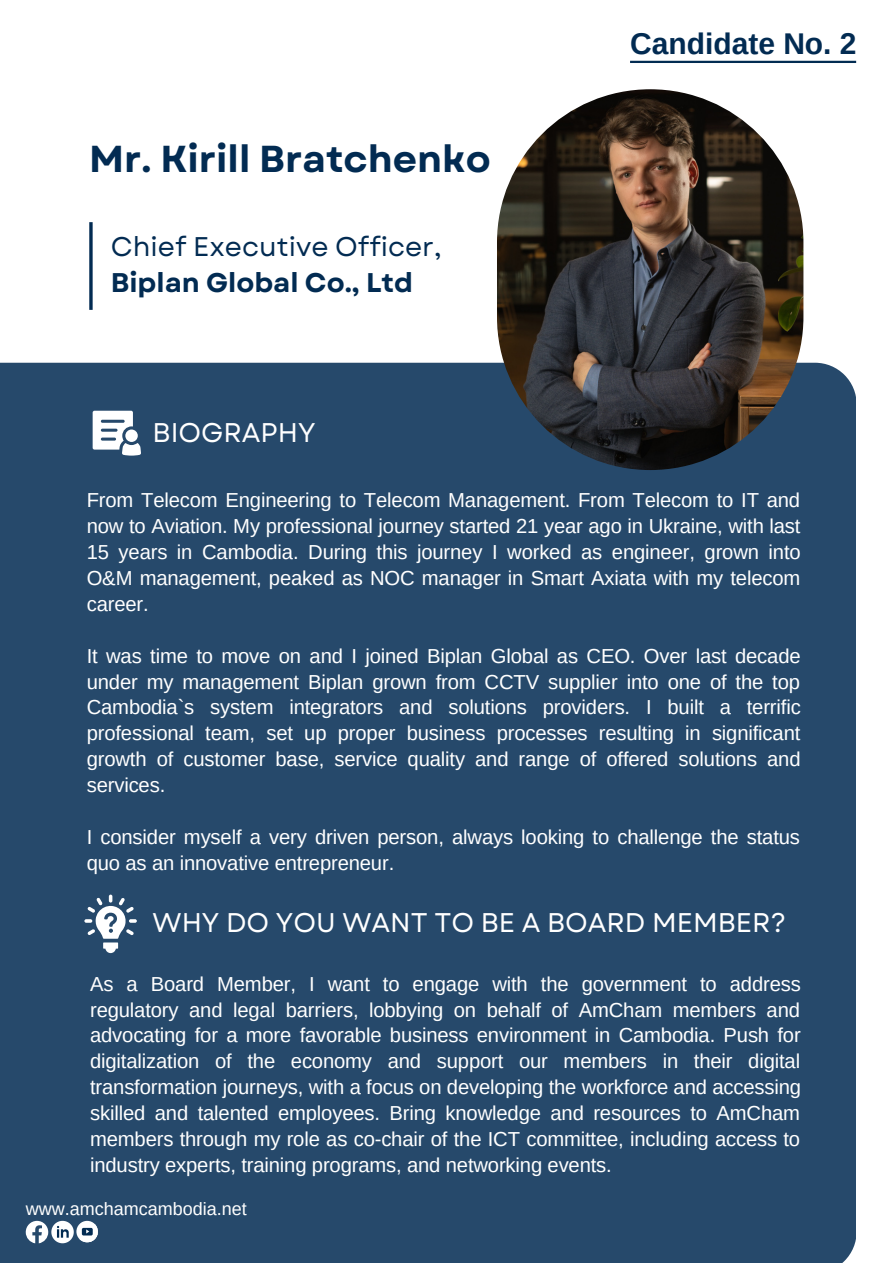
<style>
.page{position:relative;width:893px;height:1264px;background:#fff}
.page>*{position:absolute;margin:0;border:0;box-sizing:border-box;transform-origin:0 0}
.t1{font:700 37.5px "Garet";color:#022b52}
.t2{font:700 30px "Arimo";color:#022b52}
.t3{font:27px "Garet";color:#fff}
.t4{font:27px "Garet";color:#022b52}
.t5{font:700 27px "Garet";color:#022b52}
.t6{font:20.25px/25.8px "Arimo";letter-spacing:-.01em;color:#fff;text-align:justify}
.t7{font:18px "Arimo";color:#fff}
</style>
<div class="page">
<div style="left:0;top:363px;width:855px;height:899px;background:#26496b"></div>
<img style="left:497px;top:89px;width:306px;height:381px;border-radius:153px">
<svg style="left:26px;top:1220px;width:48px;height:23px"></svg>
<svg style="left:76px;top:1220px;width:22px;height:22px"></svg>
<svg style="left:80px;top:1223px;width:19px;height:20px"></svg>
<svg style="left:93px;top:411px;width:48px;height:44px"></svg>
<div style="left:125px;top:429px;width:13px;height:13px;background:#fff;border-radius:50%"></div>
<svg style="left:84px;top:894px;width:53px;height:59px"></svg>
<svg style="left:89px;top:222px;width:4px;height:88px"></svg>
<hr style="left:630px;top:61px;width:226px;height:2px;background:#022c52">
<h1 class="t1" style="left:89px;top:132px;width:403px">Mr. Kirill Bratchenko</h1>
<h3 class="t4" style="left:111px;top:227px;width:332px">Chief Executive Officer,</h3>
<h3 class="t5" style="left:111px;top:263px;width:304px">Biplan Global Co., Ltd</h3>
<h3 class="t3" style="left:153px;top:413px;width:164px">BIOGRAPHY</h3>
<h2 class="t2" style="left:630px;top:26px;width:228px">Candidate No. 2</h2>
<p class="t6" style="left:87px;top:487px;width:715px">From Telecom Engineering to Telecom Management. From Telecom to IT and now to Aviation. My professional journey started 21 year ago in Ukraine, with last 15 years in Cambodia. During this journey I worked as engineer, grown into O&amp;M management, peaked as NOC manager in Smart Axiata with my telecom career.</p>
<p class="t6" style="left:87px;top:642px;width:715px">It was time to move on and I joined Biplan Global as CEO. Over last decade under my management Biplan grown from CCTV supplier into one of the top Cambodia`s system integrators and solutions providers. I built a terrific professional team, set up proper business processes resulting in significant growth of customer base, service quality and range of offered solutions and services.</p>
<p class="t6" style="left:87px;top:823px;width:714px">I consider myself a very driven person, always looking to challenge the status quo as an innovative entrepreneur.</p>
<h3 class="t3" style="left:153px;top:903px;width:635px">WHY DO YOU WANT TO BE A BOARD MEMBER?</h3>
<p class="t6" style="left:90px;top:970px;width:712px">As a Board Member, I want to engage with the government to address regulatory and legal barriers, lobbying on behalf of AmCham members and advocating for a more favorable business environment in Cambodia. Push for digitalization of the economy and support our members in their digital transformation journeys, with a focus on developing the workforce and accessing skilled and talented employees. Bring knowledge and resources to AmCham members through my role as co-chair of the ICT committee, including access to industry experts, training programs, and networking events.</p>
<p class="t7" style="left:26px;top:1198px;width:222px">www.amchamcambodia.net</p>
</div>
